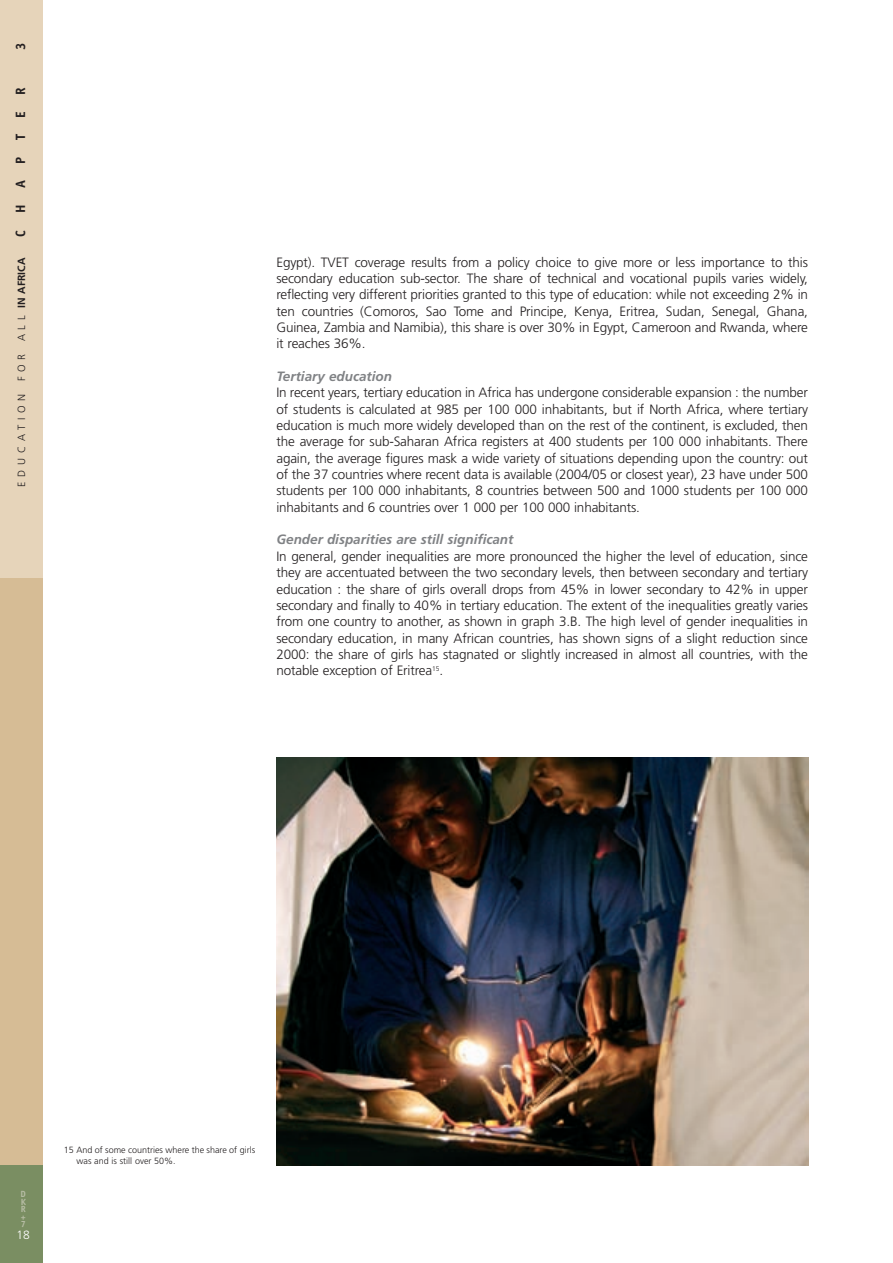
<style>
.page{position:relative;width:893px;height:1263px;background:#fff}
.page>*{position:absolute;margin:0;border:0;box-sizing:border-box;transform-origin:0 0}
.t1{font:300 13.5px/16.4px "Frutiger";letter-spacing:-.01em;color:#231f20;text-align:justify}
.t2{font:italic 700 13.5px "Frutiger";color:#808285}
.t3{font:700 13.5px "Officina Sans";letter-spacing:1.225em;color:#231f20}
.t4{font:300 12px "Frutiger";color:#fff}
.t5{font:300 10.5px "Frutiger";letter-spacing:.45em;color:#231f20}
.t6{font:300 9px/10.8px "Frutiger";color:#231f20}
.t7{font:700 9px/7.5px "Officina Sans";color:#b6bca4;text-align:justify}
.s1{font-weight:700}
</style>
<div class="page">
<div style="left:0;top:0;width:43px;height:1263px;background:#e6d4ba"></div>
<div style="left:0;top:578px;width:43px;height:685px;background:#d6bc95"></div>
<div style="left:0;top:1166px;width:43px;height:97px;background:#7a8e62"></div>
<img style="left:276px;top:757px;width:532px;height:409px">
<p class="t3" style="left:15px;top:50px;width:9px;rotate:-90deg">3</p>
<p class="t3" style="left:15px;top:237px;width:151px;rotate:-90deg">CHAPTER</p>
<p class="t5" style="left:17px;top:487px;width:230px;rotate:-90deg">EDUCATION FOR ALL <span class="s1">IN AFRICA</span></p>
<p class="t1" style="left:276px;top:255px;width:533px">Egypt). TVET coverage results from a policy choice to give more or less importance to this secondary education sub-sector. The share of technical and vocational pupils varies widely, reflecting very different priorities granted to this type of education: while not exceeding 2% in ten countries (Comoros, Sao Tome and Principe, Kenya, Eritrea, Sudan, Senegal, Ghana, Guinea, Zambia and Namibia), this share is over 30% in Egypt, Cameroon and Rwanda, where it reaches 36%.</p>
<p class="t2" style="left:276px;top:371px;width:117px">Tertiary education</p>
<p class="t1" style="left:276px;top:386px;width:533px">In recent years, tertiary education in Africa has undergone considerable expansion : the number of students is calculated at 985 per 100 000 inhabitants, but if North Africa, where tertiary education is much more widely developed than on the rest of the continent, is excluded, then the average for sub-Saharan Africa registers at 400 students per 100 000 inhabitants. There again, the average figures mask a wide variety of situations depending upon the country: out of the 37 countries where recent data is available (2004/05 or closest year), 23 have under 500 students per 100 000 inhabitants, 8 countries between 500 and 1000 students per 100 000 inhabitants and 6 countries over 1 000 per 100 000 inhabitants.</p>
<p class="t2" style="left:276px;top:534px;width:238px">Gender disparities are still significant</p>
<p class="t1" style="left:276px;top:549px;width:533px">In general, gender inequalities are more pronounced the higher the level of education, since they are accentuated between the two secondary levels, then between secondary and tertiary education : the share of girls overall drops from 45% in lower secondary to 42% in upper secondary and finally to 40% in tertiary education. The extent of the inequalities greatly varies from one country to another, as shown in graph 3.B. The high level of gender inequalities in secondary education, in many African countries, has shown signs of a slight reduction since 2000: the share of girls has stagnated or slightly increased in almost all countries, with the notable exception of Eritrea<sup>15</sup>.</p>
<p class="t7" style="left:21px;top:1191px;width:7px">D K R + 7</p>
<p class="t4" style="left:17px;top:1230px;width:15px">18</p>
<p class="t6" style="left:77px;top:1145px;width:180px;text-indent:-13px">15 And of some countries where the share of girls was and is still over 50%.</p>
</div>
